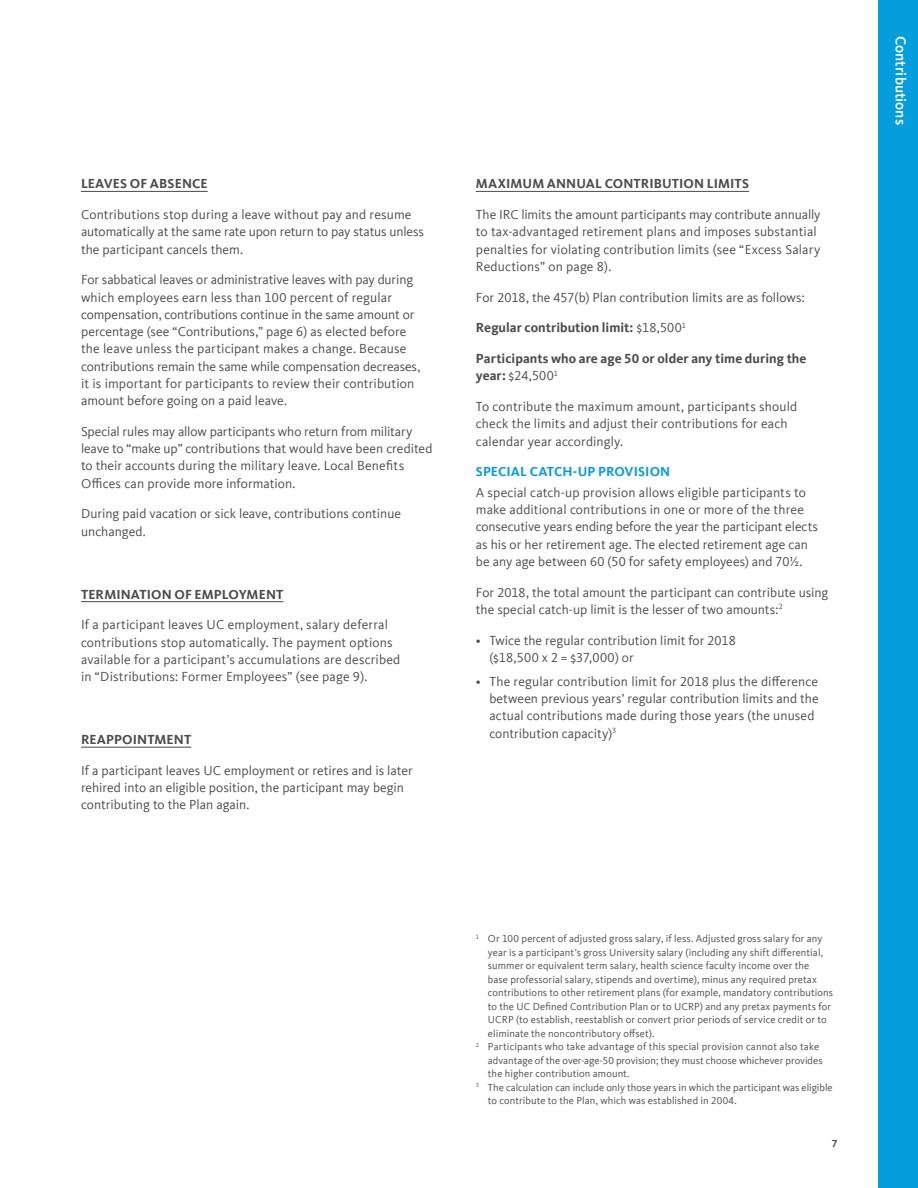
<style>
.page{position:relative;width:918px;height:1188px;background:#fff}
.page>*{position:absolute;margin:0;border:0;box-sizing:border-box;transform-origin:0 0}
.t1{font:500 15px "Kievit Offc Pro";color:#fff}
.t2{font:13.5px/17.2px "Kievit Offc Pro";letter-spacing:.005em;color:#4b4c4d}
.t3{font:700 13.5px/17.2px "Kievit Offc Pro";letter-spacing:.005em;color:#4b4c4d}
.t4{font:700 13.5px "Kievit Offc Pro";letter-spacing:.005em;color:#069ddc}
.t5{font:10.5px "Kievit Offc Pro";letter-spacing:.01em;color:#4b4c4d}
.t6{font:700 10.5px "Kievit Offc Pro";color:#4b4c4d}
.s1{font-weight:400}
</style>
<div class="page">
<div style="left:878px;top:0;width:40px;height:1188px;background:#069ddc"></div>
<hr style="left:81px;top:191px;width:127px;height:1px;background:#4b4c4d">
<hr style="left:81px;top:601px;width:202px;height:1px;background:#4b4c4d">
<hr style="left:81px;top:747px;width:110px;height:1px;background:#4b4c4d">
<hr style="left:476px;top:191px;width:273px;height:1px;background:#4b4c4d">
<p class="t3" style="left:81px;top:175px;width:128px">LEAVES OF ABSENCE</p>
<p class="t2" style="left:81px;top:206px;width:344px">Contributions stop during a leave without pay and resume automatically at the same rate upon return to pay status unless the participant cancels them.</p>
<p class="t2" style="left:81px;top:271px;width:341px">For sabbatical leaves or administrative leaves with pay during which employees earn less than 100 percent of regular compensation, contributions continue in the same amount or percentage (see “Contributions,” page 6) as elected before the leave unless the participant makes a change. Because contributions remain the same while compensation decreases, it is important for participants to review their contribution amount before going on a paid leave.</p>
<p class="t2" style="left:81px;top:423px;width:353px">Special rules may allow participants who return from military leave to “make up” contributions that would have been credited to their accounts during the military leave. Local Benefits Offices can provide more information.</p>
<p class="t2" style="left:81px;top:505px;width:322px">During paid vacation or sick leave, contributions continue unchanged.</p>
<p class="t3" style="left:81px;top:585px;width:204px">TERMINATION OF EMPLOYMENT</p>
<p class="t2" style="left:81px;top:616px;width:321px">If a participant leaves UC employment, salary deferral contributions stop automatically. The payment options available for a participant’s accumulations are described in “Distributions: Former Employees” (see page 9).</p>
<p class="t3" style="left:81px;top:731px;width:112px">REAPPOINTMENT</p>
<p class="t2" style="left:81px;top:762px;width:333px">If a participant leaves UC employment or retires and is later rehired into an eligible position, the participant may begin contributing to the Plan again.</p>
<p class="t3" style="left:476px;top:175px;width:275px">MAXIMUM ANNUAL CONTRIBUTION LIMITS</p>
<p class="t2" style="left:476px;top:206px;width:346px">The IRC limits the amount participants may contribute annually to tax-advantaged retirement plans and imposes substantial penalties for violating contribution limits (see “Excess Salary Reductions” on page 8).</p>
<p class="t2" style="left:476px;top:288px;width:330px">For 2018, the 457(b) Plan contribution limits are as follows:</p>
<p class="t3" style="left:476px;top:319px;width:212px">Regular contribution limit: <span class="s1">$18,500</span><sup>1</sup></p>
<p class="t3" style="left:476px;top:350px;width:332px">Participants who are age 50 or older any time during the year: <span class="s1">$24,500</span><sup>1</sup></p>
<p class="t2" style="left:476px;top:398px;width:323px">To contribute the maximum amount, participants should check the limits and adjust their contributions for each calendar year accordingly.</p>
<p class="t4" style="left:476px;top:464px;width:196px">SPECIAL CATCH-UP PROVISION</p>
<p class="t2" style="left:476px;top:484px;width:344px">A special catch-up provision allows eligible participants to make additional contributions in one or more of the three consecutive years ending before the year the participant elects as his or her retirement age. The elected retirement age can be any age between 60 (50 for safety employees) and 70½.</p>
<p class="t2" style="left:476px;top:583px;width:354px">For 2018, the total amount the participant can contribute using the special catch-up limit is the lesser of two amounts:<sup>2</sup></p>
<p class="t2" style="left:489px;top:631px;width:248px;text-indent:-14px">• Twice the regular contribution limit for 2018 ($18,500 x 2 = $37,000) or</p>
<p class="t2" style="left:489px;top:673px;width:331px;text-indent:-14px">• The regular contribution limit for 2018 plus the difference between previous years’ regular contribution limits and the actual contributions made during those years (the unused contribution capacity)<sup>3</sup></p>
<p class="t5" style="left:476px;top:933px;width:348px"><sup>1</sup> Or 100 percent of adjusted gross salary, if less. Adjusted gross salary for any</p>
<p class="t5" style="left:488px;top:946px;width:337px">year is a participant’s gross University salary (including any shift differential,</p>
<p class="t5" style="left:488px;top:960px;width:323px">summer or equivalent term salary, health science faculty income over the</p>
<p class="t5" style="left:488px;top:973px;width:331px">base professorial salary, stipends and overtime), minus any required pretax</p>
<p class="t5" style="left:488px;top:987px;width:347px">contributions to other retirement plans (for example, mandatory contributions</p>
<p class="t5" style="left:488px;top:1000px;width:345px">to the UC Defined Contribution Plan or to UCRP) and any pretax payments for</p>
<p class="t5" style="left:488px;top:1014px;width:340px">UCRP (to establish, reestablish or convert prior periods of service credit or to</p>
<p class="t5" style="left:488px;top:1027px;width:168px">eliminate the noncontributory offset).</p>
<p class="t5" style="left:476px;top:1041px;width:345px"><sup>2</sup> Participants who take advantage of this special provision cannot also take</p>
<p class="t5" style="left:488px;top:1054px;width:336px">advantage of the over-age-50 provision; they must choose whichever provides</p>
<p class="t5" style="left:488px;top:1068px;width:143px">the higher contribution amount.</p>
<p class="t5" style="left:476px;top:1081px;width:358px"><sup>3</sup> The calculation can include only those years in which the participant was eligible</p>
<p class="t5" style="left:488px;top:1095px;width:250px">to contribute to the Plan, which was established in 2004.</p>
<p class="t6" style="left:832px;top:1138px;width:7px">7</p>
<p class="t1" style="left:910px;top:36px;width:90px;rotate:90deg">Contributions</p>
</div>
